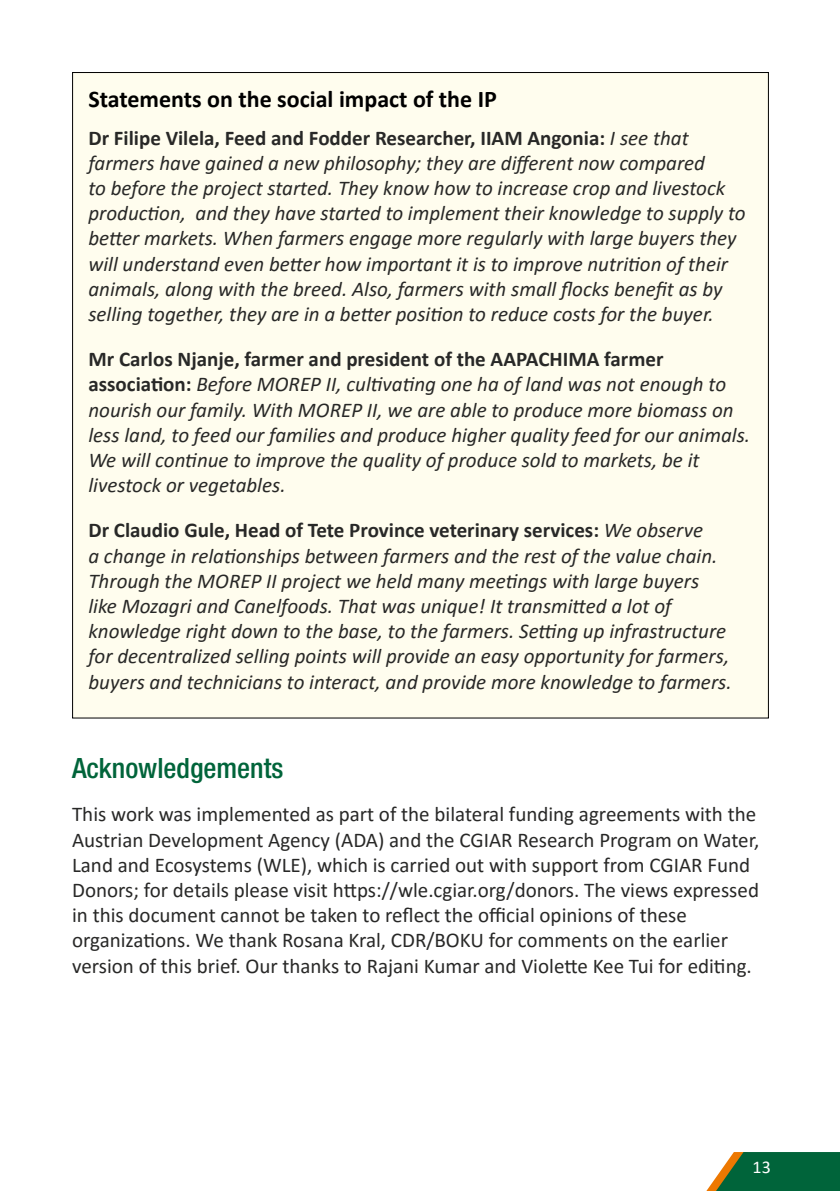
<style>
.page{position:relative;width:840px;height:1191px;background:#fff}
.page>*{position:absolute;margin:0;border:0;box-sizing:border-box;transform-origin:0 0}
.t1{font:500 condensed 28px "Helvetica Neue LT Std";color:#00643a}
.t2{font:700 24px "Calibri";color:#000}
.t3{font:italic 21px/25.2px "Calibri";color:#282827}
.t4{font:21px/25.2px "Calibri";color:#282827}
.t5{font:18px "Calibri";color:#fff}
.s1{font-weight:700;font-style:normal}
</style>
<div class="page">
<svg style="left:706px;top:1152px;width:133px;height:39px;background:#2c764a"></svg>
<div style="left:72px;top:72px;width:696px;height:646px;background:#fffdee"></div>
<p class="t2" style="left:88px;top:82px;width:410px">Statements on the social impact of the IP</p>
<p class="t3" style="left:88px;top:124px;width:658px"><span class="s1">Dr Filipe Vilela, Feed and Fodder Researcher, IIAM Angonia:</span> I see that farmers have gained a new philosophy; they are different now compared<br>to before the project started. They know how to increase crop and livestock production, and they have started to implement their knowledge to supply to better markets. When farmers engage more regularly with large buyers they will understand even better how important it is to improve nutrition of their animals, along with the breed. Also, farmers with small flocks benefit as by selling together, they are in a better position to reduce costs for the buyer.</p>
<p class="t3" style="left:88px;top:346px;width:663px"><span class="s1">Mr Carlos Njanje, farmer and president of the AAPACHIMA farmer association:</span> Before MOREP II, cultivating one ha of land was not enough to nourish our family. With MOREP II, we are able to produce more biomass on less land, to feed our families and produce higher quality feed for our animals.<br>We will continue to improve the quality of produce sold to markets, be it livestock or vegetables.</p>
<p class="t3" style="left:88px;top:517px;width:644px"><span class="s1">Dr Claudio Gule, Head of Tete Province veterinary services:</span> We observe<br>a change in relationships between farmers and the rest of the value chain.<br>Through the MOREP II project we held many meetings with large buyers like Mozagri and Canelfoods. That was unique! It transmitted a lot of knowledge right down to the base, to the farmers. Setting up infrastructure for decentralized selling points will provide an easy opportunity for farmers, buyers and technicians to interact, and provide more knowledge to farmers.</p>
<h1 class="t1" style="left:72px;top:751px;width:213px">Acknowledgements</h1>
<p class="t4" style="left:72px;top:801px;width:688px">This work was implemented as part of the bilateral funding agreements with the Austrian Development Agency (ADA) and the CGIAR Research Program on Water, Land and Ecosystems (WLE), which is carried out with support from CGIAR Fund Donors; for details please visit https://wle.cgiar.org/donors. The views expressed in this document cannot be taken to reflect the official opinions of these organizations. We thank Rosana Kral, CDR/BOKU for comments on the earlier version of this brief. Our thanks to Rajani Kumar and Violette Kee Tui for editing.</p>
<p class="t5" style="left:752px;top:1154px;width:20px">13</p>
</div>
